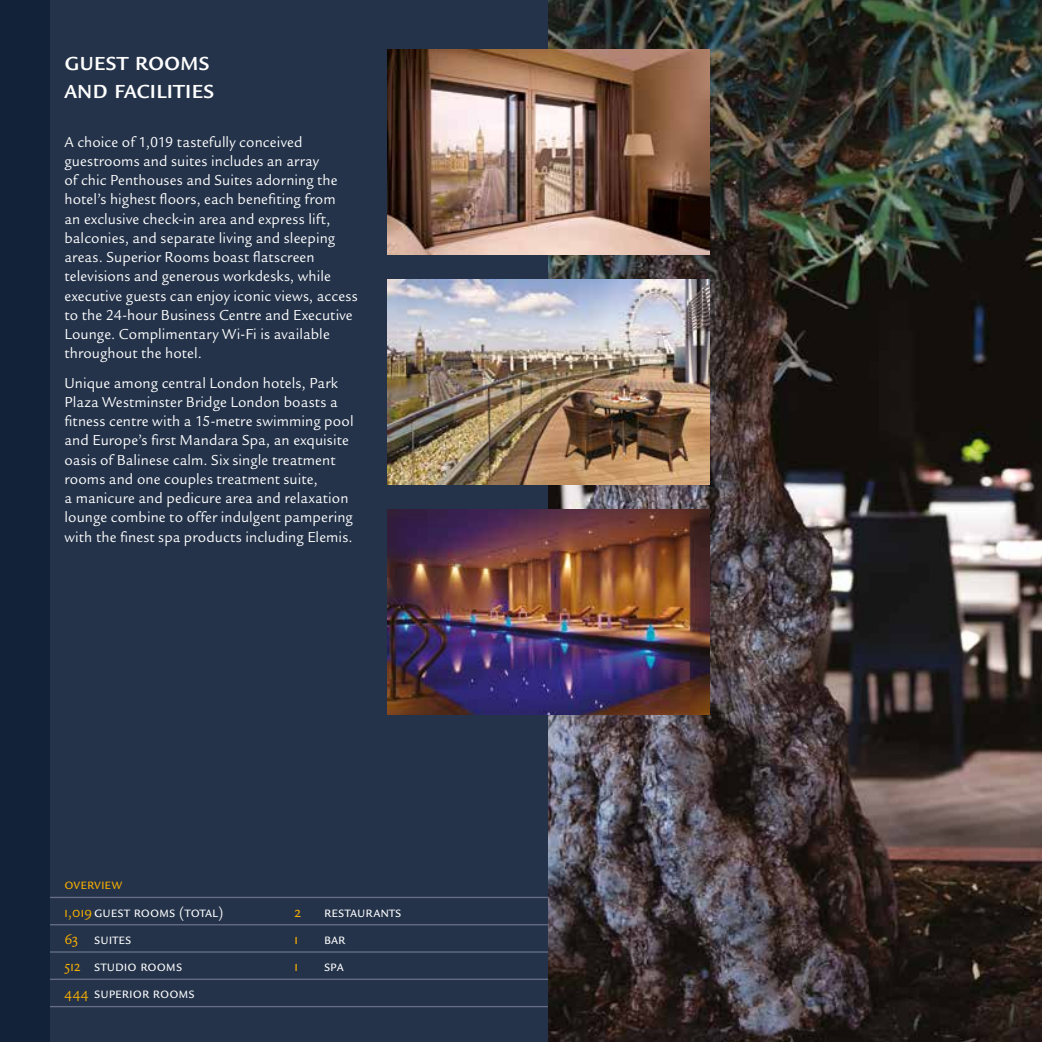
<style>
.page{position:relative;width:1042px;height:1042px;background:#24334a}
.page>*{position:absolute;margin:0;border:0;box-sizing:border-box;transform-origin:0 0}
.t1{font:28px/28px "Legacy San ITC Medi SC";letter-spacing:-.005em;color:#fff;scale:.96 1}
.t2{font:15.75px/19.2px "Legacy San ITC";letter-spacing:.01em;color:#fff;scale:.96 1}
.t3{font:15.75px/27.3px "Legacy San ITC Book SC";color:#fff;scale:.96 1}
.t4{font:15.75px "Legacy San ITC Book SC";color:#f9b000}
.s1{color:#f9b000}
</style>
<div class="page">
<hr style="left:0;top:1006px;width:1042px;height:1px;background:#676e84">
<hr style="left:0;top:978px;width:1042px;height:2px;background:#676e84">
<hr style="left:0;top:951px;width:1042px;height:1px;background:#676e84">
<hr style="left:0;top:924px;width:1042px;height:1px;background:#676e84">
<hr style="left:0;top:897px;width:1042px;height:1px;background:#676e84">
<img style="left:548px;top:0;width:494px;height:1042px">
<div style="left:0;top:0;width:50px;height:1042px;background:#122339"></div>
<img style="left:387px;top:50px;width:322px;height:205px">
<img style="left:387px;top:280px;width:322px;height:205px">
<img style="left:387px;top:510px;width:322px;height:205px">
<h1 class="t1" style="left:64px;top:48px;width:158px">guest rooms and facilities</h1>
<p class="t2" style="left:64px;top:132px;width:307px">A choice of 1,019 tastefully conceived guestrooms and suites includes an array<br>of chic Penthouses and Suites adorning the hotel’s highest floors, each benefiting from<br>an exclusive check-in area and express lift, balconies, and separate living and sleeping areas. Superior Rooms boast flatscreen televisions and generous workdesks, while executive guests can enjoy iconic views, access to the 24-hour Business Centre and Executive Lounge. Complimentary Wi-Fi is available throughout the hotel.</p>
<p class="t2" style="left:64px;top:373px;width:303px">Unique among central London hotels, Park Plaza Westminster Bridge London boasts a fitness centre with a 15-metre swimming pool and Europe’s first Mandara Spa, an exquisite oasis of Balinese calm. Six single treatment rooms and one couples treatment suite,<br>a manicure and pedicure area and relaxation lounge combine to offer indulgent pampering with the finest spa products including Elemis.</p>
<p class="t3" style="left:64px;top:870px;width:167px"><span class="s1">overview<br>1,019</span>guest rooms (total)<br><span class="s1">63</span> suites<br><span class="s1">512</span> studio rooms<br><span class="s1">444</span> superior rooms</p>
<p class="t4" style="left:294px;top:902px;width:8px">2</p>
<p class="t3" style="left:324px;top:898px;width:82px">restaurants</p>
<p class="t4" style="left:294px;top:930px;width:5px">1</p>
<p class="t3" style="left:324px;top:925px;width:24px">bar</p>
<p class="t4" style="left:294px;top:957px;width:5px">1</p>
<p class="t3" style="left:324px;top:952px;width:22px">spa</p>
</div>
